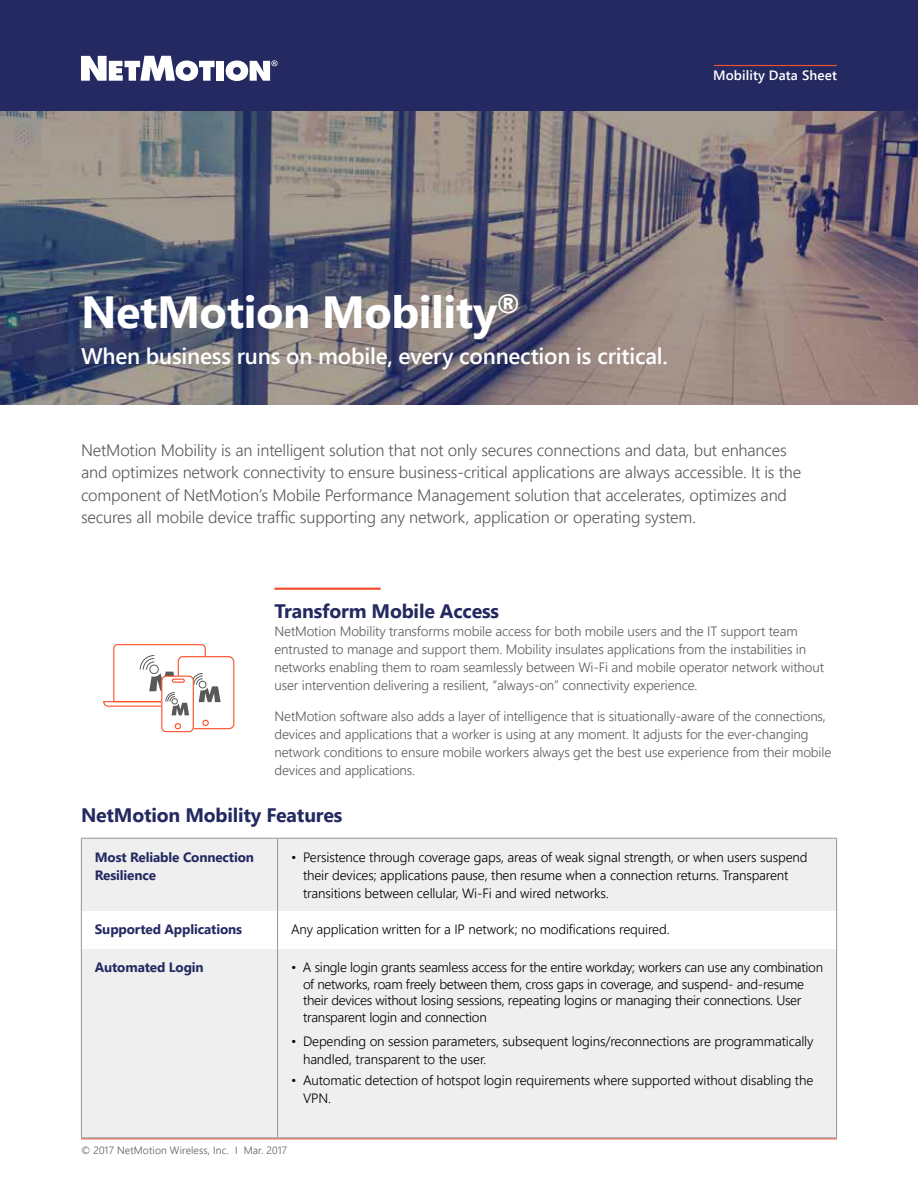
<style>
.page{position:relative;width:918px;height:1188px;background:#fff}
.page>*{position:absolute;margin:0;border:0;box-sizing:border-box;transform-origin:0 0}
.t1{font:700 45px "Segoe UI";letter-spacing:-.01em;color:#fff}
.t2{font:600 22.5px "Segoe UI";letter-spacing:-.01em;color:#fff}
.t3{font:700 19.5px "Segoe UI";letter-spacing:-.01em;color:#242a61}
.t4{font:300 16.5px/22.5px "Segoe UI";letter-spacing:-.01em;color:#5a5a5a}
.t5{font:300 13.5px/18px "Segoe UI";letter-spacing:-.01em;color:#000}
.t6{font:300 13.5px/18px "Segoe UI";letter-spacing:-.01em;color:#5a5a5a}
.t7{font:700 13.5px/18px "Segoe UI";letter-spacing:-.01em;color:#242a61}
.t8{font:600 13.5px "Segoe UI";letter-spacing:.01em;color:#fff}
.t9{font:300 10.5px "Segoe UI";letter-spacing:.01em;color:#5a5a5a}
</style>
<div class="page">
<img style="left:0;top:110px;width:918px;height:295px">
<div style="left:0;top:0;width:918px;height:110px;background:#242a61"></div>
<hr style="left:81px;top:1138px;width:756px;height:1px;background:#f0502f">
<svg style="left:81px;top:56px;width:134px;height:25px"></svg>
<div style="left:217px;top:61px;width:7px;height:20px;background:#fff"></div>
<svg style="left:226px;top:60px;width:52px;height:21px"></svg>
<hr style="left:714px;top:65px;width:123px;height:1px;background:#f0502f">
<hr style="left:274px;top:588px;width:107px;height:2px;background:#f0502f">
<div style="left:82px;top:839px;width:754px;height:298px;background:#efeff0"></div>
<svg style="left:82px;top:911px;width:754px;height:38px"></svg>
<hr style="left:81px;top:839px;width:1px;height:72px;background:#939598">
<hr style="left:277px;top:839px;width:1px;height:72px;background:#939598">
<hr style="left:836px;top:839px;width:1px;height:72px;background:#939598">
<hr style="left:81px;top:911px;width:1px;height:38px;background:#939598">
<hr style="left:277px;top:911px;width:1px;height:38px;background:#939598">
<hr style="left:836px;top:911px;width:1px;height:38px;background:#939598">
<hr style="left:81px;top:949px;width:1px;height:188px;background:#939598">
<hr style="left:277px;top:949px;width:1px;height:188px;background:#939598">
<hr style="left:836px;top:949px;width:1px;height:188px;background:#939598">
<hr style="left:81px;top:1137px;width:197px;height:1px;background:#939598">
<hr style="left:278px;top:1137px;width:559px;height:1px;background:#939598">
<hr style="left:81px;top:838px;width:197px;height:1px;background:#939598">
<hr style="left:278px;top:838px;width:559px;height:1px;background:#939598">
<div style="left:161px;top:676px;width:33px;height:56px;border:1px solid #fc4d26;border-radius:4px"></div>
<svg style="left:103px;top:644px;width:132px;height:86px"></svg>
<p class="t8" style="left:713px;top:66px;width:125px">Mobility Data Sheet</p>
<h1 class="t1" style="left:81px;top:280px;width:440px">NetMotion Mobility<sup>®</sup></h1>
<h2 class="t2" style="left:81px;top:341px;width:588px">When business runs on mobile, every connection is critical.</h2>
<p class="t4" style="left:81px;top:438px;width:722px">NetMotion Mobility is an intelligent solution that not only secures connections and data, but enhances and optimizes network connectivity to ensure business-critical applications are always accessible. It is the component of NetMotion’s Mobile Performance Management solution that accelerates, optimizes and secures all mobile device traffic supporting any network, application or operating system.</p>
<h3 class="t3" style="left:274px;top:597px;width:226px">Transform Mobile Access</h3>
<p class="t6" style="left:274px;top:621px;width:551px">NetMotion Mobility transforms mobile access for both mobile users and the IT support team entrusted to manage and support them. Mobility insulates applications from the instabilities in networks enabling them to roam seamlessly between Wi-Fi and mobile operator network without user intervention delivering a resilient, “always-on” connectivity experience.</p>
<p class="t6" style="left:274px;top:707px;width:558px">NetMotion software also adds a layer of intelligence that is situationally-aware of the connections, devices and applications that a worker is using at any moment. It adjusts for the ever-changing network conditions to ensure mobile workers always get the best use experience from their mobile devices and applications.</p>
<h3 class="t3" style="left:81px;top:801px;width:263px">NetMotion Mobility Features</h3>
<p class="t7" style="left:95px;top:847px;width:161px">Most Reliable Connection<br>Resilience</p>
<p class="t5" style="left:303px;top:847px;width:506px;text-indent:-12px">• Persistence through coverage gaps, areas of weak signal strength, or when users suspend their devices; applications pause, then resume when a connection returns. Transparent transitions between cellular, Wi-Fi and wired networks.</p>
<p class="t7" style="left:95px;top:920px;width:149px">Supported Applications</p>
<p class="t5" style="left:291px;top:920px;width:380px">Any application written for a IP network; no modifications required.</p>
<p class="t7" style="left:95px;top:958px;width:110px">Automated Login</p>
<p class="t5" style="left:303px;top:958px;width:522px;line-height:16.5px;text-indent:-12px">• A single login grants seamless access for the entire workday; workers can use any combination of networks, roam freely between them, cross gaps in coverage, and suspend- and-resume their devices without losing sessions, repeating logins or managing their connections. User transparent login and connection</p>
<p class="t5" style="left:303px;top:1032px;width:512px;text-indent:-12px">• Depending on session parameters, subsequent logins/reconnections are programmatically handled, transparent to the user.</p>
<p class="t5" style="left:303px;top:1071px;width:512px;text-indent:-12px">• Automatic detection of hotspot login requirements where supported without disabling the<br>VPN.</p>
<p class="t9" style="left:81px;top:1143px;width:208px">© 2017 NetMotion Wireless, Inc. I Mar. 2017</p>
</div>
